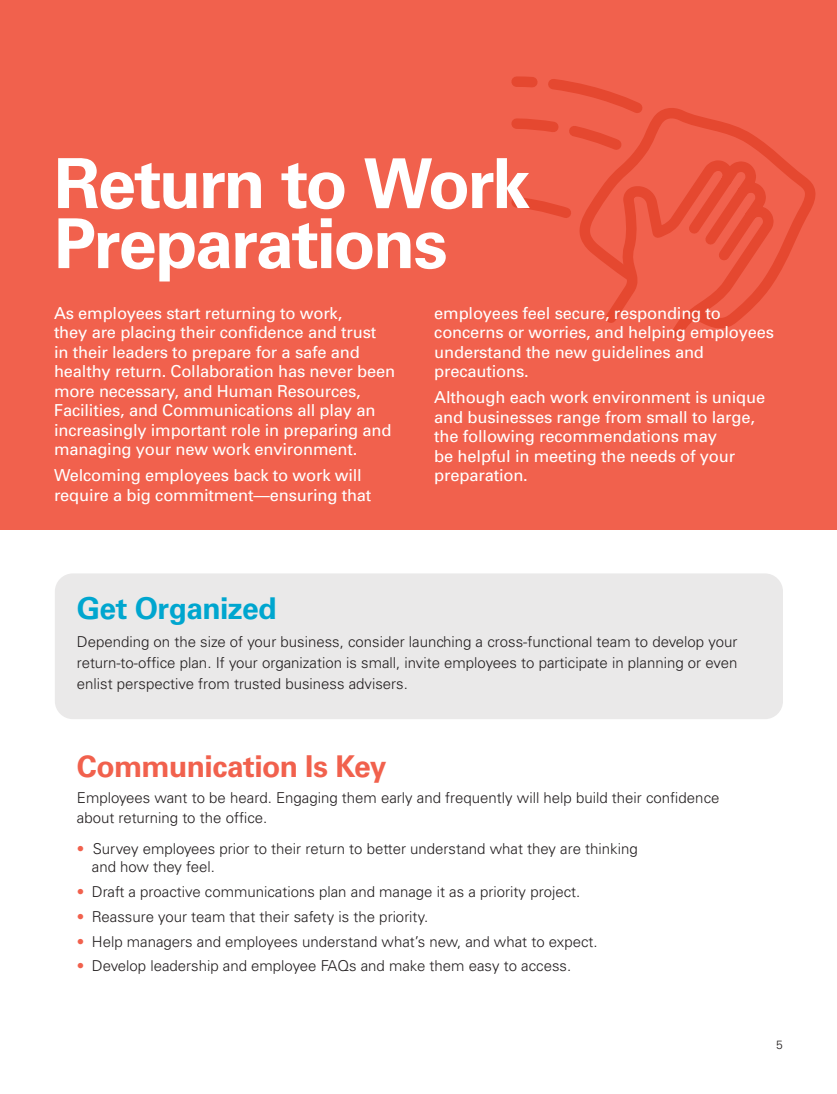
<style>
.page{position:relative;width:837px;height:1094px;background:#fff}
.page>*{position:absolute;margin:0;border:0;box-sizing:border-box;transform-origin:0 0}
.t1{font:700 69px/60px "Univers";letter-spacing:-.035em;color:#fff}
.t2{font:700 30px "Univers";letter-spacing:-.02em;color:#f1614d}
.t3{font:700 30px "Univers";letter-spacing:-.02em;color:#00a6cf}
.t4{font:16.5px/19.5px "Univers";letter-spacing:-.01em;color:#fff}
.t5{font:300 15px/21px "Univers";color:#231f20}
.t6{font:300 12px "Univers";color:#231f20}
.s1{color:#f1614d}
</style>
<div class="page">
<div style="left:0;top:0;width:837px;height:529px;background:#f1614d"></div>
<svg style="left:783px;top:159px;width:33px;height:107px"></svg>
<svg style="left:511px;top:76px;width:272px;height:263px"></svg>
<div style="left:55px;top:573px;width:728px;height:146px;background:#eae9e9;border-radius:18px"></div>
<h1 class="t1" style="left:54px;top:154px;width:478px">Return to Work<br>Preparations</h1>
<p class="t4" style="left:54px;top:303px;width:343px">As employees start returning to work,<br>they are placing their confidence and trust<br>in their leaders to prepare for a safe and healthy return. Collaboration has never been more necessary, and Human Resources, Facilities, and Communications all play an increasingly important role in preparing and managing your new work environment.</p>
<p class="t4" style="left:54px;top:465px;width:319px">Welcoming employees back to work will require a big commitment—ensuring that</p>
<p class="t4" style="left:434px;top:303px;width:341px">employees feel secure, responding to concerns or worries, and helping employees understand the new guidelines and precautions.</p>
<p class="t4" style="left:434px;top:387px;width:332px">Although each work environment is unique and businesses range from small to large, the following recommendations may<br>be helpful in meeting the needs of your preparation.</p>
<h2 class="t3" style="left:77px;top:590px;width:201px">Get Organized</h2>
<p class="t5" style="left:77px;top:630px;width:662px;text-align:justify">Depending on the size of your business, consider launching a cross-functional team to develop your return-to-office plan. If your organization is small, invite employees to participate in planning or even enlist perspective from trusted business advisers.</p>
<h2 class="t2" style="left:77px;top:749px;width:311px">Communication Is Key</h2>
<p class="t5" style="left:77px;top:788px;width:644px;line-height:19.5px">Employees want to be heard. Engaging them early and frequently will help build their confidence about returning to the office.</p>
<p class="t5" style="left:92px;top:840px;width:547px;line-height:18px;text-indent:-15px"><span class="s1">•</span> Survey employees prior to their return to better understand what they are thinking and how they feel.</p>
<p class="t5" style="left:77px;top:881px;width:505px"><span class="s1">•</span> Draft a proactive communications plan and manage it as a priority project.</p>
<p class="t5" style="left:77px;top:906px;width:353px"><span class="s1">•</span> Reassure your team that their safety is the priority.</p>
<p class="t5" style="left:77px;top:930px;width:522px"><span class="s1">•</span> Help managers and employees understand what’s new, and what to expect.</p>
<p class="t5" style="left:77px;top:955px;width:496px"><span class="s1">•</span> Develop leadership and employee FAQs and make them easy to access.</p>
<p class="t6" style="left:776px;top:1038px;width:8px">5</p>
</div>
